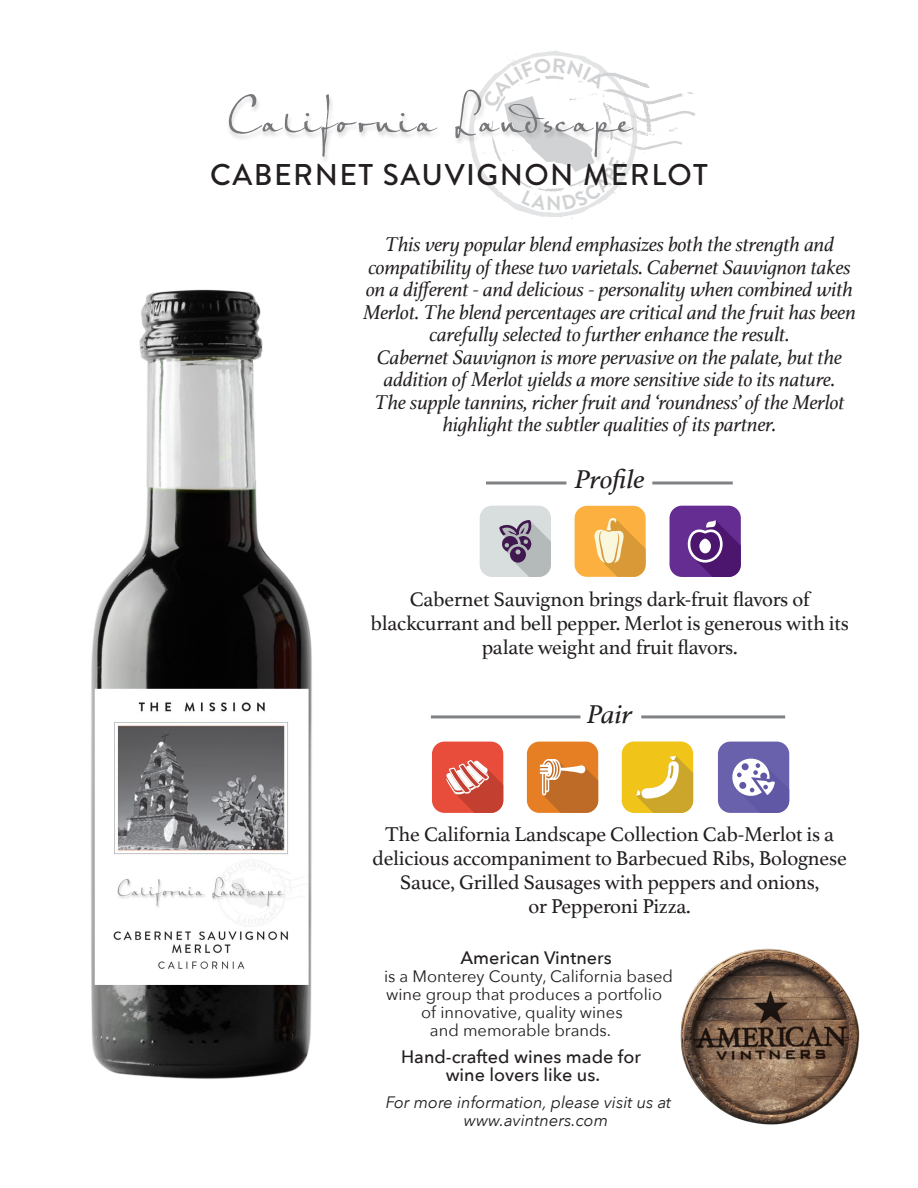
<style>
.page{position:relative;width:918px;height:1188px;background:#fff}
.page>*{position:absolute;margin:0;border:0;box-sizing:border-box;transform-origin:0 0}
.t1{font:500 30px "Brandon Grotesque";letter-spacing:.05em;color:#231f20}
.t2{font:italic 27px "Athelas";letter-spacing:-.01em;color:#231f20;scale:1.1 1}
.t3{font:italic 21px/22.5px "Athelas";letter-spacing:-.01em;color:#231f20;text-align:center}
.t4{font:21px/24px "Athelas";letter-spacing:-.01em;color:#231f20;text-align:center}
.t5{font:500 18px/18px "Avenir Next";color:#231f20;text-align:center}
.t6{font:16.5px "Avenir Next";color:#231f20}
.t7{font:italic 16.5px/18px "Avenir Next";color:#231f20}
</style>
<div class="page">
<img style="left:680px;top:948px;width:180px;height:177px">
<hr style="left:486px;top:482px;width:80px;height:2px;background:#808285">
<hr style="left:652px;top:482px;width:81px;height:2px;background:#808285">
<div style="left:480px;top:506px;width:71px;height:71px;background:#d8ddde;border-radius:13px"></div>
<svg style="left:499px;top:520px;width:52px;height:57px"></svg>
<div style="left:575px;top:506px;width:71px;height:71px;background:#fbb03f;border-radius:12px"></div>
<svg style="left:592px;top:517px;width:54px;height:60px"></svg>
<div style="left:670px;top:506px;width:71px;height:71px;background:#652d91;border-radius:13px"></div>
<svg style="left:688px;top:520px;width:53px;height:57px"></svg>
<hr style="left:431px;top:715px;width:149px;height:3px;background:#808285">
<hr style="left:641px;top:715px;width:144px;height:3px;background:#808285">
<div style="left:432px;top:742px;width:71px;height:71px;background:#e84c3b;border-radius:13px"></div>
<svg style="left:446px;top:760px;width:57px;height:53px"></svg>
<div style="left:527px;top:742px;width:71px;height:71px;background:#e67e24;border-radius:13px"></div>
<svg style="left:540px;top:759px;width:58px;height:54px"></svg>
<div style="left:622px;top:742px;width:71px;height:71px;background:#f0c418;border-radius:13px"></div>
<svg style="left:636px;top:756px;width:57px;height:57px"></svg>
<div style="left:718px;top:742px;width:71px;height:71px;background:#6961ab;border-radius:13px"></div>
<svg style="left:732px;top:759px;width:57px;height:54px"></svg>
<img style="left:91px;top:289px;width:221px;height:790px">
<svg style="left:229px;top:94px;width:208px;height:63px"></svg>
<svg style="left:455px;top:50px;width:240px;height:169px"></svg>
<h1 class="t1" style="left:210px;top:154px;width:499px">CABERNET SAUVIGNON MERLOT</h1>
<p class="t3" style="left:363px;top:233px;width:495px">This very popular blend emphasizes both the strength and compatibility of these two varietals. Cabernet Sauvignon takes on a different - and delicious - personality when combined with Merlot. The blend percentages are critical and the fruit has been carefully selected to further enhance the result.<br>Cabernet Sauvignon is more pervasive on the palate, but the addition of Merlot yields a more sensitive side to its nature.<br>The supple tannins, richer fruit and ‘roundness’ of the Merlot highlight the subtler qualities of its partner.</p>
<p class="t2" style="left:574px;top:458px;width:66px">Profile</p>
<p class="t4" style="left:370px;top:587px;width:480px">Cabernet Sauvignon brings dark-fruit flavors of blackcurrant and bell pepper. Merlot is generous with its palate weight and fruit flavors.</p>
<p class="t2" style="left:587px;top:693px;width:43px">Pair</p>
<p class="t4" style="left:372px;top:822px;width:476px">The California Landscape Collection Cab-Merlot is a delicious accompaniment to Barbecued Ribs, Bolognese Sauce, Grilled Sausages with peppers and onions,<br>or Pepperoni Pizza.</p>
<p class="t5" style="left:461px;top:948px;width:153px">American Vintners</p>
<p class="t6" style="left:384px;top:962px;width:291px">is a Monterey County, California based</p>
<p class="t6" style="left:386px;top:980px;width:277px">wine group that produces a portfolio</p>
<p class="t6" style="left:421px;top:998px;width:203px">of innovative, quality wines</p>
<p class="t6" style="left:430px;top:1016px;width:183px">and memorable brands.</p>
<p class="t5" style="left:401px;top:1047px;width:241px">Hand-crafted wines made for wine lovers like us.</p>
<p class="t7" style="left:464px;top:1092px;width:209px;text-indent:-78px">For more information, please visit us at www.avintners.com</p>
</div>
